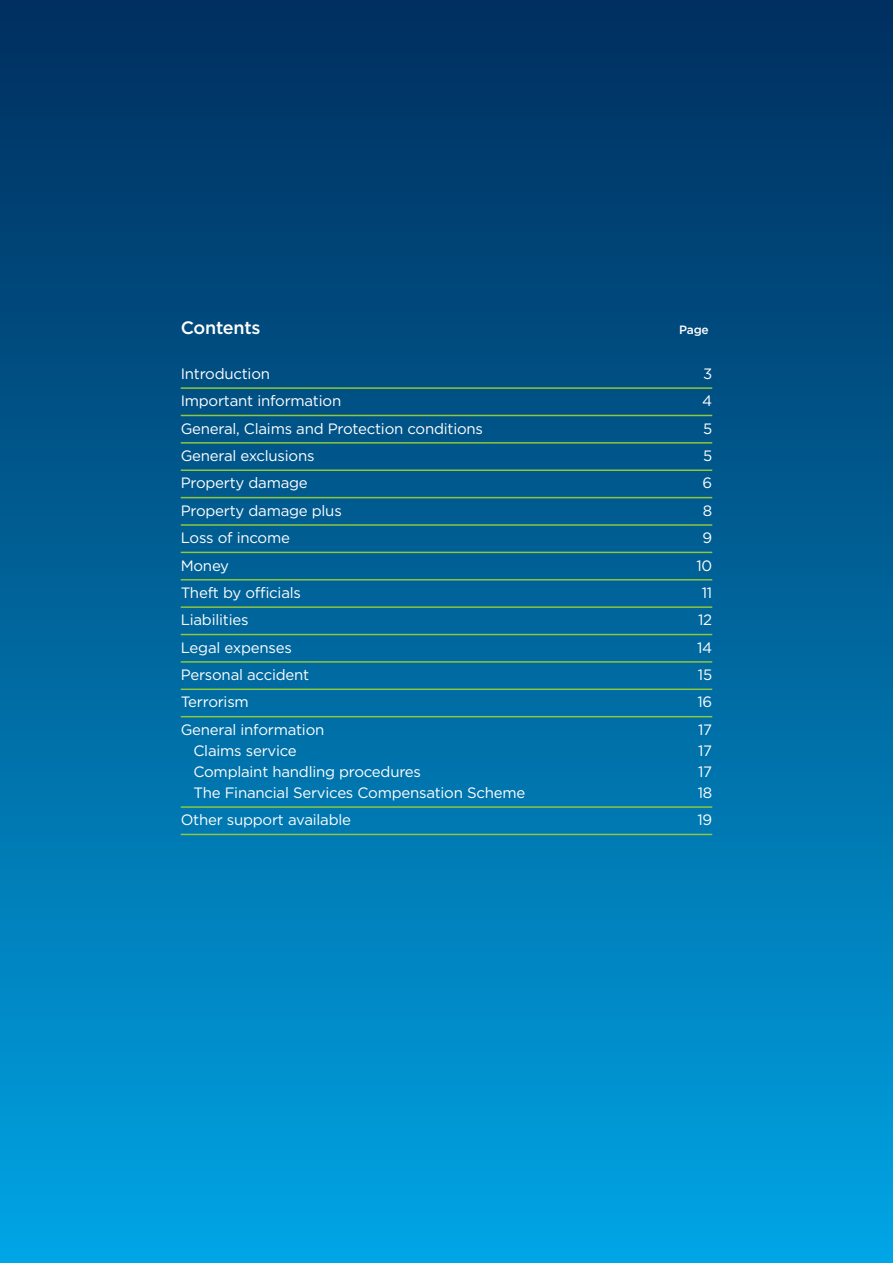
<style>
.page{position:relative;width:893px;height:1263px;background:#fff}
.page>*{position:absolute;margin:0;border:0;box-sizing:border-box;transform-origin:0 0}
.t1{font:500 18px "Gotham HTF";letter-spacing:-.015em;color:#fff}
.t2{font:15px/27.3px "Gotham HTF";letter-spacing:-.015em;color:#fff;text-align:justify}
.t3{font:500 12px "Gotham HTF";color:#fff}
</style>
<div class="page">
<div style="left:0;top:0;width:893px;height:1263px;background:linear-gradient(to bottom,#002c5b,#00a3e2)"></div>
<hr style="left:181px;top:834px;width:531px;height:1px;background:#8dc63f">
<hr style="left:181px;top:806px;width:531px;height:2px;background:#8dc63f">
<hr style="left:181px;top:716px;width:531px;height:1px;background:#8dc63f">
<hr style="left:181px;top:688px;width:531px;height:2px;background:#8dc63f">
<hr style="left:181px;top:661px;width:531px;height:2px;background:#8dc63f">
<hr style="left:181px;top:634px;width:531px;height:1px;background:#8dc63f">
<hr style="left:181px;top:606px;width:531px;height:2px;background:#8dc63f">
<hr style="left:181px;top:579px;width:531px;height:1px;background:#8dc63f">
<hr style="left:181px;top:552px;width:531px;height:1px;background:#8dc63f">
<hr style="left:181px;top:524px;width:531px;height:2px;background:#8dc63f">
<hr style="left:181px;top:497px;width:531px;height:1px;background:#8dc63f">
<hr style="left:181px;top:469px;width:531px;height:2px;background:#8dc63f">
<hr style="left:181px;top:442px;width:531px;height:2px;background:#8dc63f">
<hr style="left:181px;top:415px;width:531px;height:1px;background:#8dc63f">
<hr style="left:181px;top:387px;width:531px;height:2px;background:#8dc63f">
<p class="t1" style="left:181px;top:317px;width:81px">Contents</p>
<p class="t3" style="left:679px;top:323px;width:31px">Page</p>
<p class="t2" style="left:181px;top:360px;width:91px">Introduction</p>
<p class="t2" style="left:181px;top:387px;width:162px">Important information</p>
<p class="t2" style="left:181px;top:414px;width:304px">General, Claims and Protection conditions</p>
<p class="t2" style="left:181px;top:442px;width:135px">General exclusions</p>
<p class="t2" style="left:181px;top:469px;width:129px">Property damage</p>
<p class="t2" style="left:181px;top:496px;width:163px">Property damage plus</p>
<p class="t2" style="left:181px;top:524px;width:111px">Loss of income</p>
<p class="t2" style="left:181px;top:551px;width:50px">Money</p>
<p class="t2" style="left:696px;top:551px;width:17px">10</p>
<p class="t2" style="left:181px;top:579px;width:122px">Theft by offcials</p>
<p class="t2" style="left:181px;top:606px;width:69px">Liabilities</p>
<p class="t2" style="left:181px;top:633px;width:113px">Legal expenses</p>
<p class="t2" style="left:181px;top:661px;width:130px">Personal accident</p>
<p class="t2" style="left:181px;top:688px;width:70px">Terrorism</p>
<p class="t2" style="left:181px;top:715px;width:145px">General information</p>
<p class="t2" style="left:698px;top:715px;width:16px">17</p>
<p class="t2" style="left:193px;top:736px;width:105px">Claims service</p>
<p class="t2" style="left:698px;top:736px;width:16px">17</p>
<p class="t2" style="left:193px;top:757px;width:229px">Complaint handling procedures</p>
<p class="t2" style="left:698px;top:757px;width:16px">17</p>
<p class="t2" style="left:193px;top:778px;width:333px">The Financial Services Compensation Scheme</p>
<p class="t2" style="left:698px;top:778px;width:16px">18</p>
<p class="t2" style="left:181px;top:806px;width:172px">Other support available</p>
<p class="t2" style="left:702px;top:360px;width:12px">3<br>4<br>5<br>5<br>6<br>8<br>9</p>
<p class="t2" style="left:697px;top:579px;width:17px;text-align:center">11<br>12<br>14<br>15<br>16</p>
<p class="t2" style="left:697px;top:806px;width:16px">19</p>
</div>
